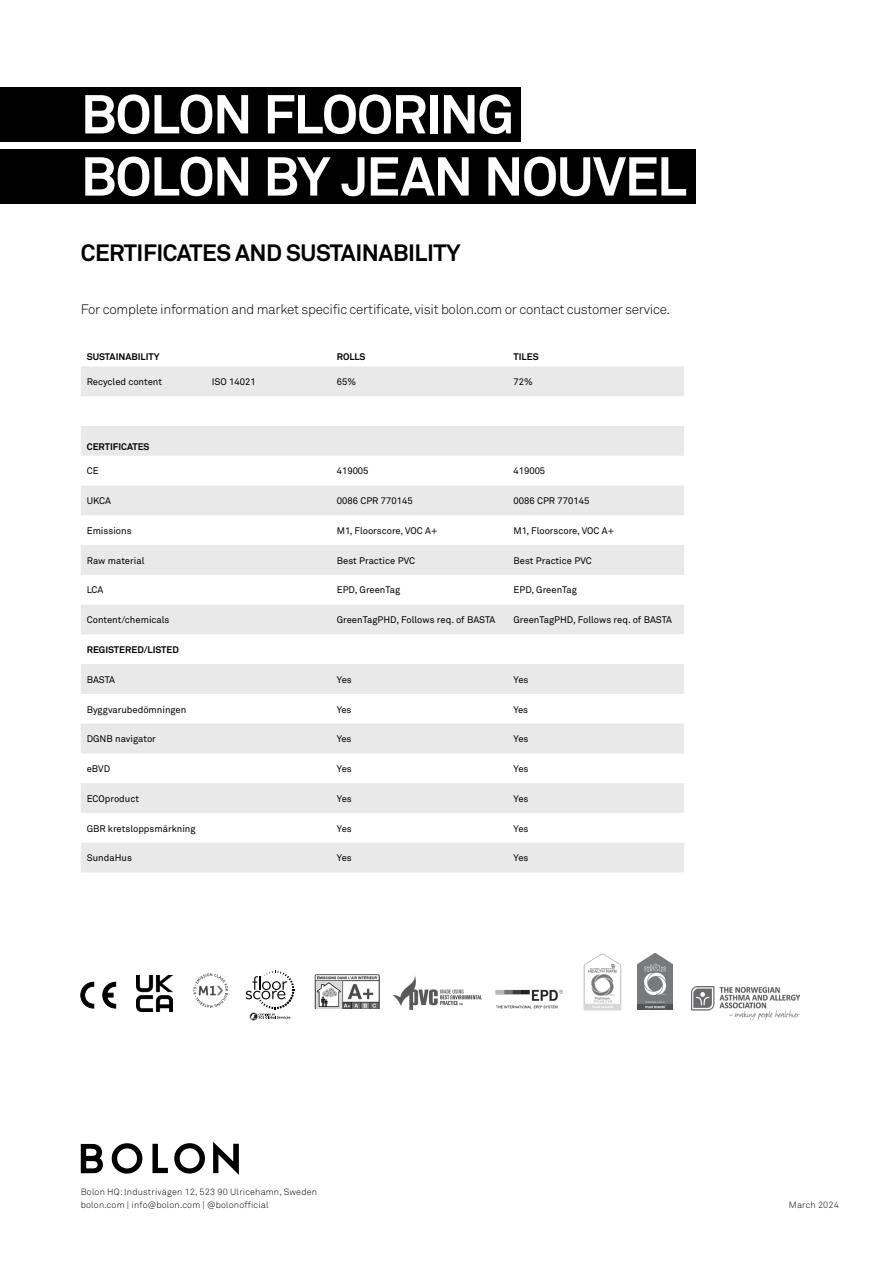
<style>
.page{position:relative;width:893px;height:1263px;background:#fff}
.page>*{position:absolute;margin:0;border:0;box-sizing:border-box;transform-origin:0 0}
.t1{font:700 54px/62.1px "Akkurat";letter-spacing:-.03em;color:#fff}
.t2{font:700 23.4px "Akkurat";letter-spacing:-.02em;color:#000}
.t3{font:300 13.5px "Akkurat";letter-spacing:-.02em;color:#000}
.t4{font:9.45px "Akkurat";color:#000}
.t5{font:700 9.45px "Akkurat";color:#000}
.t6{font:300 9px/13.8px "Akkurat";letter-spacing:.02em;color:#000}
</style>
<div class="page">
<div style="left:0;top:149px;width:696px;height:55px;background:#000"></div>
<div style="left:0;top:87px;width:521px;height:55px;background:#000"></div>
<svg style="left:81px;top:366px;width:603px;height:506px;fill:#e9e9ea"></svg>
<svg style="left:174px;top:1143px;width:31px;height:30px"></svg>
<svg style="left:112px;top:1143px;width:30px;height:30px"></svg>
<svg style="left:152px;top:1144px;width:16px;height:29px"></svg>
<svg style="left:213px;top:1142px;width:26px;height:33px"></svg>
<svg style="left:81px;top:1144px;width:22px;height:29px"></svg>
<svg style="left:246px;top:971px;width:48px;height:49px"></svg>
<img style="left:193px;top:973px;width:36px;height:35px">
<svg style="left:81px;top:981px;width:35px;height:27px"></svg>
<img style="left:393px;top:975px;width:89px;height:35px">
<img style="left:495px;top:989px;width:68px;height:20px">
<img style="left:315px;top:974px;width:64px;height:34px">
<img style="left:583px;top:954px;width:38px;height:56px">
<img style="left:637px;top:954px;width:36px;height:55px">
<img style="left:691px;top:987px;width:108px;height:32px">
<img style="left:136px;top:976px;width:36px;height:36px">
<h1 class="t1" style="left:81px;top:83px;width:607px">BOLON FLOORING<br>BOLON BY JEAN NOUVEL</h1>
<h2 class="t2" style="left:81px;top:238px;width:381px">CERTIFICATES AND SUSTAINABILITY</h2>
<h3 class="t3" style="left:81px;top:301px;width:591px">For complete information and market specific certificate, visit bolon.com or contact customer service.</h3>
<p class="t5" style="left:87px;top:351px;width:74px">SUSTAINABILITY</p>
<p class="t5" style="left:337px;top:351px;width:30px">ROLLS</p>
<p class="t5" style="left:513px;top:351px;width:27px">TILES</p>
<p class="t4" style="left:87px;top:376px;width:77px">Recycled content</p>
<p class="t4" style="left:212px;top:376px;width:45px">ISO 14021</p>
<p class="t4" style="left:337px;top:376px;width:21px">65%</p>
<p class="t4" style="left:513px;top:376px;width:21px">72%</p>
<p class="t5" style="left:87px;top:440px;width:64px">CERTIFICATES</p>
<p class="t4" style="left:87px;top:465px;width:13px">CE</p>
<p class="t4" style="left:337px;top:465px;width:33px">419005</p>
<p class="t4" style="left:513px;top:465px;width:33px">419005</p>
<p class="t4" style="left:87px;top:495px;width:26px">UKCA</p>
<p class="t4" style="left:337px;top:495px;width:77px">0086 CPR 770145</p>
<p class="t4" style="left:513px;top:495px;width:77px">0086 CPR 770145</p>
<p class="t4" style="left:87px;top:525px;width:46px">Emissions</p>
<p class="t4" style="left:337px;top:525px;width:102px">M1, Floorscore, VOC A+</p>
<p class="t4" style="left:513px;top:525px;width:102px">M1, Floorscore, VOC A+</p>
<p class="t4" style="left:87px;top:554px;width:59px">Raw material</p>
<p class="t4" style="left:337px;top:554px;width:80px">Best Practice PVC</p>
<p class="t4" style="left:513px;top:554px;width:80px">Best Practice PVC</p>
<p class="t4" style="left:87px;top:584px;width:18px">LCA</p>
<p class="t4" style="left:337px;top:584px;width:65px">EPD, GreenTag</p>
<p class="t4" style="left:513px;top:584px;width:65px">EPD, GreenTag</p>
<p class="t4" style="left:87px;top:614px;width:84px">Content/chemicals</p>
<p class="t4" style="left:337px;top:614px;width:160px">GreenTagPHD, Follows req. of BASTA</p>
<p class="t4" style="left:513px;top:614px;width:160px">GreenTagPHD, Follows req. of BASTA</p>
<p class="t5" style="left:87px;top:644px;width:94px">REGISTERED/LISTED</p>
<p class="t4" style="left:87px;top:673px;width:30px">BASTA</p>
<p class="t4" style="left:337px;top:673px;width:17px">Yes</p>
<p class="t4" style="left:513px;top:673px;width:17px">Yes</p>
<p class="t4" style="left:87px;top:703px;width:101px">Byggvarubedömningen</p>
<p class="t4" style="left:337px;top:703px;width:16px">Yes</p>
<p class="t4" style="left:513px;top:703px;width:16px">Yes</p>
<p class="t4" style="left:87px;top:733px;width:71px">DGNB navigator</p>
<p class="t4" style="left:337px;top:733px;width:16px">Yes</p>
<p class="t4" style="left:513px;top:733px;width:17px">Yes</p>
<p class="t4" style="left:87px;top:763px;width:25px">eBVD</p>
<p class="t4" style="left:337px;top:763px;width:17px">Yes</p>
<p class="t4" style="left:513px;top:763px;width:17px">Yes</p>
<p class="t4" style="left:87px;top:792px;width:54px">ECOproduct</p>
<p class="t4" style="left:337px;top:792px;width:17px">Yes</p>
<p class="t4" style="left:513px;top:792px;width:17px">Yes</p>
<p class="t4" style="left:87px;top:822px;width:110px">GBR kretsloppsmärkning</p>
<p class="t4" style="left:337px;top:822px;width:17px">Yes</p>
<p class="t4" style="left:513px;top:822px;width:17px">Yes</p>
<p class="t4" style="left:87px;top:852px;width:47px">SundaHus</p>
<p class="t4" style="left:337px;top:852px;width:17px">Yes</p>
<p class="t4" style="left:513px;top:852px;width:17px">Yes</p>
<p class="t6" style="left:81px;top:1184px;width:238px">Bolon HQ: Industrivägen 12, 523 90 Ulricehamn, Sweden bolon.com | info@bolon.com | @bolonofficial</p>
<p class="t6" style="left:789px;top:1198px;width:52px">March 2024</p>
</div>
